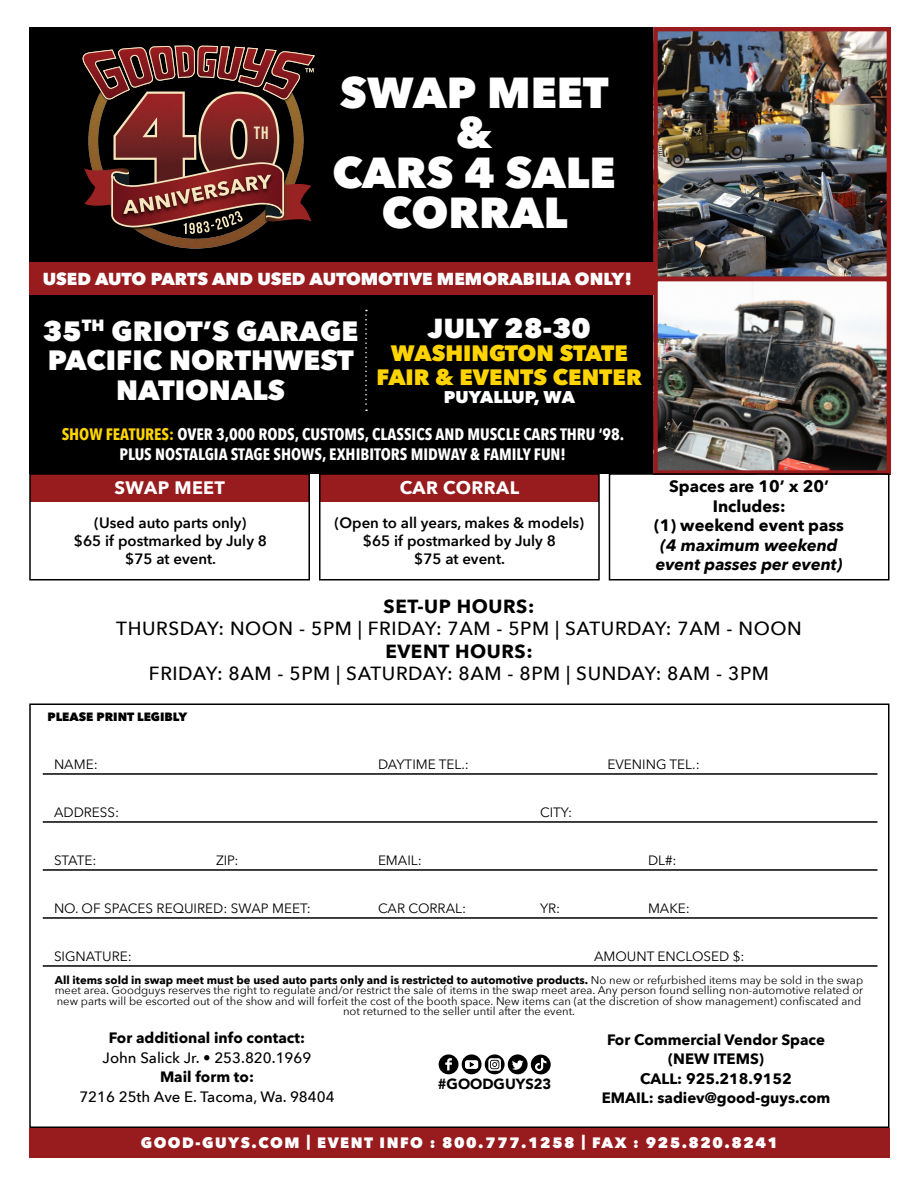
<style>
.page{position:relative;width:918px;height:1188px;background:#fff}
.page>*{position:absolute;margin:0;border:0;box-sizing:border-box;transform-origin:0 0}
.t1{font:800 43.35px/39.9px "Avenir Next";color:#fff;text-align:center}
.t2{font:800 27.9px/29.5px "Avenir Next";color:#fff;text-align:center}
.t3{font:800 27.45px "Avenir Next";color:#fff}
.t4{font:800 22.2px/23.5px "Avenir Next";color:#ffd400;text-align:center}
.t5{font:500 18.9px "Avenir Next";letter-spacing:.03em;color:#000}
.t6{font:700 18.9px "Avenir Next";letter-spacing:.03em;color:#000}
.t7{font:700 18px "Avenir Next";letter-spacing:.02em;color:#fff}
.t8{font:17.7px "Bebas Neue";color:#f5e6be}
.t9{font:800 17.4px "Avenir Next";color:#fff}
.t10{font:800 16.95px "Avenir Next";color:#fff}
.t11{font:700 16.5px/19.8px "Avenir Next Condensed";color:#fff;text-align:center}
.t12{font:700 16.5px/19.5px "Avenir Next";color:#000;text-align:center}
.t13{font:italic 700 16.5px/19.5px "Avenir Next";color:#000}
.t14{font:600 15px/18px "Avenir Next";color:#000;text-align:center}
.t15{font:700 15px/19.5px "Avenir Next";color:#000;text-align:center}
.t16{font:500 15px "Avenir Next";color:#000}
.t17{font:800 15px "Avenir Next";letter-spacing:.1em;color:#fff}
.t18{font:900 14.7px "Avenir";color:#000}
.t19{font:13.5px "Avenir Next";color:#000}
.t20{font:800 12px "Avenir Next";color:#000}
.t21{font:11.25px/10.5px "Avenir Next";color:#000;text-align:center}
.s1{color:#ffd400}
.s2{font-weight:700}
</style>
<div class="page">
<div style="left:29px;top:27px;width:627px;height:447px;background:#000"></div>
<img style="left:658px;top:32px;width:228px;height:244px">
<div style="left:653px;top:27px;width:238px;height:254px;border:4px solid #981b1e"></div>
<img style="left:658px;top:300px;width:228px;height:170px">
<div style="left:653px;top:277px;width:238px;height:198px;border:4px solid #981b1e"></div>
<div style="left:30px;top:474px;width:279px;height:28px;background:#981b1e"></div>
<div style="left:320px;top:474px;width:279px;height:28px;background:#981b1e"></div>
<div style="left:29px;top:473px;width:281px;height:107px;border:2px solid #000"></div>
<div style="left:319px;top:473px;width:281px;height:107px;border:2px solid #000"></div>
<div style="left:609px;top:473px;width:281px;height:107px;border:2px solid #000"></div>
<hr style="left:43px;top:869px;width:835px;height:2px;background:#000">
<hr style="left:43px;top:917px;width:835px;height:2px;background:#000">
<hr style="left:43px;top:965px;width:835px;height:2px;background:#000">
<hr style="left:43px;top:773px;width:835px;height:2px;background:#000">
<hr style="left:43px;top:821px;width:835px;height:2px;background:#000">
<div style="left:29px;top:704px;width:861px;height:424px;border:2px solid #000"></div>
<div style="left:439px;top:1054px;width:20px;height:20px;background:#000;border-radius:50%"></div>
<svg style="left:445px;top:1058px;width:7px;height:12px"></svg>
<div style="left:508px;top:1054px;width:20px;height:20px;background:#000;border-radius:50%"></div>
<svg style="left:512px;top:1060px;width:11px;height:10px"></svg>
<div style="left:485px;top:1054px;width:20px;height:20px;background:#000;border-radius:50%"></div>
<svg style="left:488px;top:1058px;width:13px;height:13px"></svg>
<div style="left:462px;top:1054px;width:20px;height:20px;background:#000;border-radius:50%"></div>
<svg style="left:465px;top:1060px;width:13px;height:9px"></svg>
<div style="left:531px;top:1055px;width:20px;height:19px;background:#000;border-radius:50%"></div>
<svg style="left:535px;top:1058px;width:12px;height:13px"></svg>
<div style="left:29px;top:1128px;width:861px;height:30px;background:#981b1e"></div>
<svg style="left:365px;top:310px;width:2px;height:101px"></svg>
<div style="left:29px;top:263px;width:626px;height:32px;background:#981b1e"></div>
<img style="left:142px;top:234px;width:108px;height:15px">
<svg style="left:82px;top:45px;width:233px;height:189px"></svg>
<h3 class="t8" style="left:254px;top:123px;width:16px">th</h3>
<h1 class="t1" style="left:333px;top:72px;width:284px">SWAP MEET &amp;<br>CARS 4 SALE<br>CORRAL</h1>
<h3 class="t9" style="left:43px;top:268px;width:591px">USED AUTO PARTS AND USED AUTOMOTIVE MEMORABILIA ONLY!</h3>
<h2 class="t2" style="left:43px;top:316px;width:317px">35<sup>TH</sup> GRIOT’S GARAGE<br>PACIFIC NORTHWEST<br>NATIONALS</h2>
<h3 class="t3" style="left:428px;top:311px;width:164px">JULY 28-30</h3>
<h3 class="t4" style="left:377px;top:341px;width:267px">WASHINGTON STATE<br>FAIR &amp; EVENTS CENTER</h3>
<h3 class="t10" style="left:444px;top:387px;width:132px">PUYALLUP, WA</h3>
<h3 class="t11" style="left:62px;top:424px;width:564px"><span class="s1">SHOW FEATURES:</span> OVER 3,000 RODS, CUSTOMS, CLASSICS AND MUSCLE CARS THRU ‘98.<br>PLUS NOSTALGIA STAGE SHOWS, EXHIBITORS MIDWAY &amp; FAMILY FUN!</h3>
<h3 class="t7" style="left:115px;top:472px;width:112px">SWAP MEET</h3>
<h3 class="t7" style="left:400px;top:472px;width:121px">CAR CORRAL</h3>
<h3 class="t14" style="left:74px;top:514px;width:195px">(Used auto parts only)<br>$65 if postmarked by July 8 $75 at event.</h3>
<h3 class="t14" style="left:335px;top:514px;width:251px">(Open to all years, makes &amp; models) $65 if postmarked by July 8<br>$75 at event.</h3>
<h3 class="t12" style="left:654px;top:477px;width:191px">Spaces are 10’ x 20’<br>Includes:<br>(1) weekend event pass</h3>
<h3 class="t13" style="left:656px;top:535px;width:188px">(4 maximum weekend event passes per event)</h3>
<h3 class="t6" style="left:384px;top:590px;width:152px">SET-UP HOURS:</h3>
<h3 class="t5" style="left:116px;top:613px;width:687px">THURSDAY: NOON - 5PM | FRIDAY: 7AM - 5PM | SATURDAY: 7AM - NOON</h3>
<h3 class="t6" style="left:385px;top:635px;width:149px">EVENT HOURS:</h3>
<h3 class="t5" style="left:149px;top:657px;width:622px">FRIDAY: 8AM - 5PM | SATURDAY: 8AM - 8PM | SUNDAY: 8AM - 3PM</h3>
<p class="t20" style="left:48px;top:710px;width:141px">PLEASE PRINT LEGIBLY</p>
<p class="t19" style="left:54px;top:753px;width:45px">NAME:</p>
<p class="t19" style="left:378px;top:753px;width:93px">DAYTIME TEL.:</p>
<p class="t19" style="left:608px;top:753px;width:94px">EVENING TEL.:</p>
<p class="t19" style="left:54px;top:801px;width:67px">ADDRESS:</p>
<p class="t19" style="left:540px;top:801px;width:34px">CITY:</p>
<p class="t19" style="left:54px;top:849px;width:44px">STATE:</p>
<p class="t19" style="left:216px;top:849px;width:24px">ZIP:</p>
<p class="t19" style="left:378px;top:849px;width:45px">EMAIL:</p>
<p class="t19" style="left:648px;top:849px;width:30px">DL#:</p>
<p class="t19" style="left:54px;top:897px;width:258px">NO. OF SPACES REQUIRED: SWAP MEET:</p>
<p class="t19" style="left:378px;top:897px;width:90px">CAR CORRAL:</p>
<p class="t19" style="left:540px;top:897px;width:22px">YR:</p>
<p class="t19" style="left:648px;top:897px;width:43px">MAKE:</p>
<p class="t19" style="left:54px;top:945px;width:80px">SIGNATURE:</p>
<p class="t19" style="left:594px;top:945px;width:152px">AMOUNT ENCLOSED $:</p>
<p class="t21" style="left:55px;top:974px;width:810px"><span class="s2">All items sold in swap meet must be used auto parts only and is restricted to automotive products.</span> No new or refurbished items may be sold in the swap meet area. Goodguys reserves the right to regulate and/or restrict the sale of items in the swap meet area. Any person found selling non-automotive related or new parts will be escorted out of the show and will forfeit the cost of the booth space. New items can (at the discretion of show management) confiscated and not returned to the seller until after the event.</p>
<h3 class="t15" style="left:109px;top:1028px;width:198px">For additional info contact:</h3>
<h3 class="t16" style="left:103px;top:1045px;width:210px">John Salick Jr. • 253.820.1969</h3>
<h3 class="t15" style="left:160px;top:1067px;width:96px">Mail form to:</h3>
<h3 class="t16" style="left:79px;top:1084px;width:257px">7216 25th Ave E. Tacoma, Wa. 98404</h3>
<h3 class="t18" style="left:438px;top:1071px;width:115px">#GOODGUYS23</h3>
<h3 class="t15" style="left:602px;top:1030px;width:230px">For Commercial Vendor Space (NEW ITEMS)<br>CALL: 925.218.9152<br>EMAIL: sadiev@good-guys.com</h3>
<h3 class="t17" style="left:141px;top:1133px;width:639px">GOOD-GUYS.COM | EVENT INFO : 800.777.1258 | FAX : 925.820.8241</h3>
</div>
